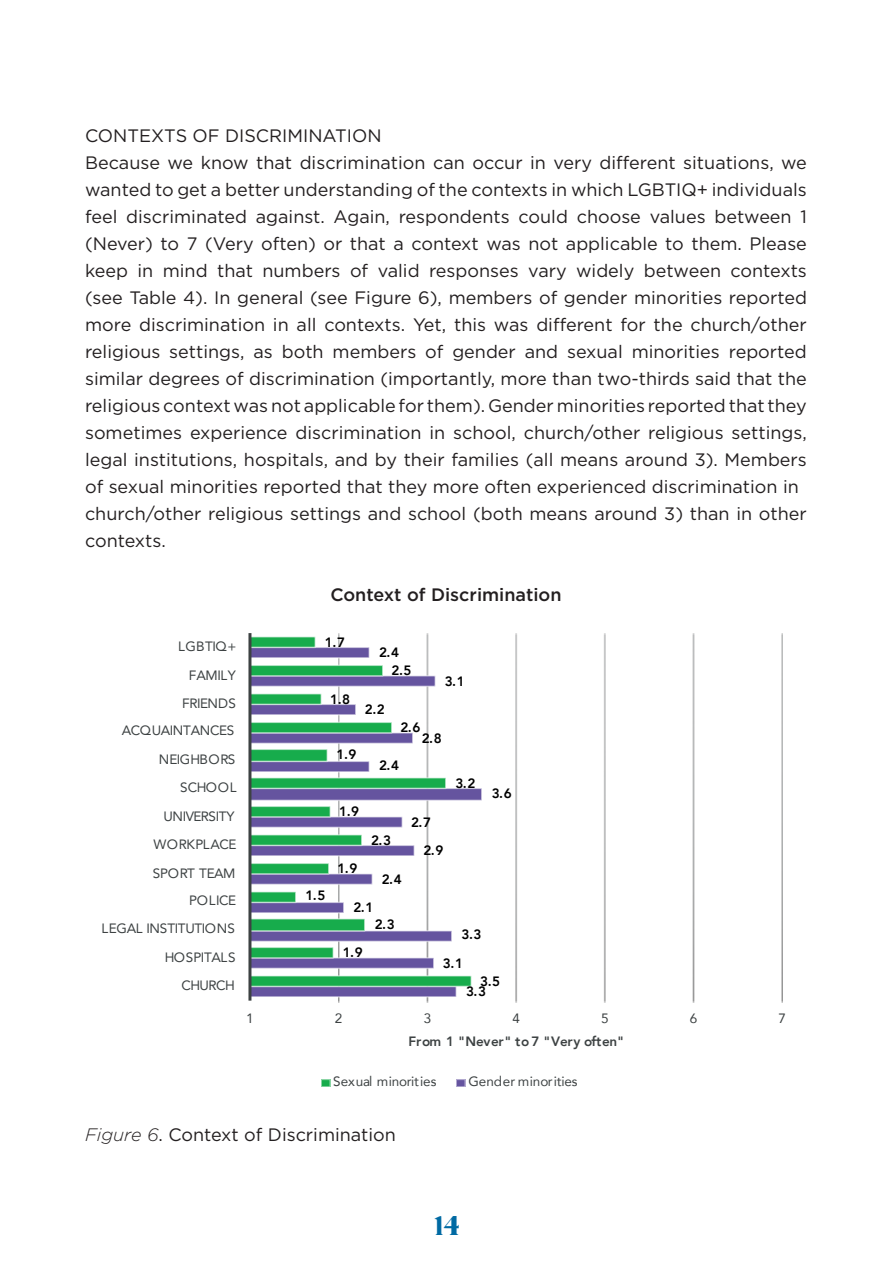
<style>
.page{position:relative;width:893px;height:1263px;background:#fff}
.page>*{position:absolute;margin:0;border:0;box-sizing:border-box;transform-origin:0 0}
.t1{font:27px "Rylan";color:#006aa3}
.t2{font:18px/27px "Gotham";color:#231f20}
.t3{font:500 18px "Gotham";color:#231f20}
.t4{font:13.5px "Avenir";letter-spacing:-.02em;color:#3d4243}
.t5{font:800 13.5px "Avenir";color:#000}
.t6{font:13.5px "Avenir";color:#3d4243}
.t7{font:800 13.5px "Avenir";letter-spacing:-.02em;color:#3d4243}
.s1{font-weight:300;font-style:italic}
</style>
<div class="page">
<img style="left:338px;top:633px;width:444px;height:369px">
<svg style="left:251px;top:646px;width:232px;height:352px"></svg>
<svg style="left:251px;top:635px;width:222px;height:353px"></svg>
<hr style="left:248px;top:633px;width:3px;height:368px;background:#3d4243">
<div style="left:321px;top:1079px;width:9px;height:8px;background:#17ac4c"></div>
<div style="left:320px;top:1079px;width:11px;height:9px;border:2px solid #fff"></div>
<div style="left:456px;top:1079px;width:9px;height:8px;background:#65549f"></div>
<div style="left:455px;top:1079px;width:11px;height:9px;border:2px solid #fff"></div>
<p class="t2" style="left:85px;top:123px;width:723px">CONTEXTS OF DISCRIMINATION<br>Because we know that discrimination can occur in very different situations, we wanted to get a better understanding of the contexts in which LGBTIQ+ individuals feel discriminated against. Again, respondents could choose values between 1 (Never) to 7 (Very often) or that a context was not applicable to them. Please keep in mind that numbers of valid responses vary widely between contexts (see Table 4). In general (see Figure 6), members of gender minorities reported more discrimination in all contexts. Yet, this was different for the church/other religious settings, as both members of gender and sexual minorities reported similar degrees of discrimination (importantly, more than two-thirds said that the religious context was not applicable for them). Gender minorities reported that they sometimes experience discrimination in school, church/other religious settings, legal institutions, hospitals, and by their families (all means around 3). Members of sexual minorities reported that they more often experienced discrimination in church/other religious settings and school (both means around 3) than in other contexts.</p>
<p class="t3" style="left:330px;top:587px;width:233px">Context of Discrimination</p>
<p class="t4" style="left:178px;top:639px;width:60px">LGBTIQ+</p>
<p class="t5" style="left:325px;top:636px;width:22px">1.7</p>
<p class="t5" style="left:379px;top:647px;width:22px">2.4</p>
<p class="t4" style="left:189px;top:667px;width:49px">FAMILY</p>
<p class="t5" style="left:391px;top:665px;width:22px">2.5</p>
<p class="t5" style="left:445px;top:675px;width:22px">3.1</p>
<p class="t4" style="left:182px;top:696px;width:56px">FRIENDS</p>
<p class="t5" style="left:330px;top:693px;width:22px">1.8</p>
<p class="t5" style="left:365px;top:704px;width:22px">2.2</p>
<p class="t4" style="left:122px;top:723px;width:114px">ACQUAINTANCES</p>
<p class="t5" style="left:400px;top:722px;width:22px">2.6</p>
<p class="t5" style="left:422px;top:732px;width:22px">2.8</p>
<p class="t4" style="left:159px;top:751px;width:78px">NEIGHBORS</p>
<p class="t5" style="left:336px;top:749px;width:22px">1.9</p>
<p class="t5" style="left:379px;top:759px;width:22px">2.4</p>
<p class="t4" style="left:180px;top:779px;width:58px">SCHOOL</p>
<p class="t5" style="left:455px;top:777px;width:22px">3.2</p>
<p class="t5" style="left:492px;top:788px;width:22px">3.6</p>
<p class="t4" style="left:163px;top:808px;width:73px">UNIVERSITY</p>
<p class="t5" style="left:339px;top:806px;width:22px">1.9</p>
<p class="t5" style="left:411px;top:816px;width:22px">2.7</p>
<p class="t6" style="left:153px;top:836px;width:85px">WORKPLACE</p>
<p class="t5" style="left:371px;top:834px;width:22px">2.3</p>
<p class="t5" style="left:423px;top:845px;width:22px">2.9</p>
<p class="t4" style="left:153px;top:865px;width:84px">SPORT TEAM</p>
<p class="t5" style="left:337px;top:863px;width:22px">1.9</p>
<p class="t5" style="left:382px;top:873px;width:22px">2.4</p>
<p class="t4" style="left:189px;top:892px;width:49px">POLICE</p>
<p class="t5" style="left:305px;top:890px;width:22px">1.5</p>
<p class="t5" style="left:353px;top:902px;width:22px">2.1</p>
<p class="t4" style="left:101px;top:920px;width:135px">LEGAL INSTITUTIONS</p>
<p class="t5" style="left:375px;top:918px;width:22px">2.3</p>
<p class="t5" style="left:462px;top:929px;width:22px">3.3</p>
<p class="t4" style="left:165px;top:949px;width:72px">HOSPITALS</p>
<p class="t5" style="left:343px;top:947px;width:22px">1.9</p>
<p class="t5" style="left:443px;top:957px;width:22px">3.1</p>
<p class="t4" style="left:182px;top:977px;width:55px">CHURCH</p>
<p class="t5" style="left:480px;top:975px;width:22px">3.5</p>
<p class="t5" style="left:466px;top:986px;width:22px">3.3</p>
<p class="t4" style="left:246px;top:1010px;width:9px">1</p>
<p class="t4" style="left:335px;top:1010px;width:9px">2</p>
<p class="t4" style="left:424px;top:1010px;width:9px">3</p>
<p class="t4" style="left:512px;top:1010px;width:9px">4</p>
<p class="t4" style="left:601px;top:1010px;width:9px">5</p>
<p class="t4" style="left:690px;top:1010px;width:9px">6</p>
<p class="t4" style="left:779px;top:1010px;width:9px">7</p>
<p class="t7" style="left:408px;top:1035px;width:217px">From 1 "Never" to 7 "Very often"</p>
<p class="t6" style="left:333px;top:1073px;width:105px">Sexual minorities</p>
<p class="t6" style="left:468px;top:1073px;width:111px">Gender minorities</p>
<p class="t2" style="left:85px;top:1122px;width:312px"><span class="s1">Figure 6</span>. Context of Discrimination</p>
<h1 class="t1" style="left:434px;top:1209px;width:27px">14</h1>
</div>
